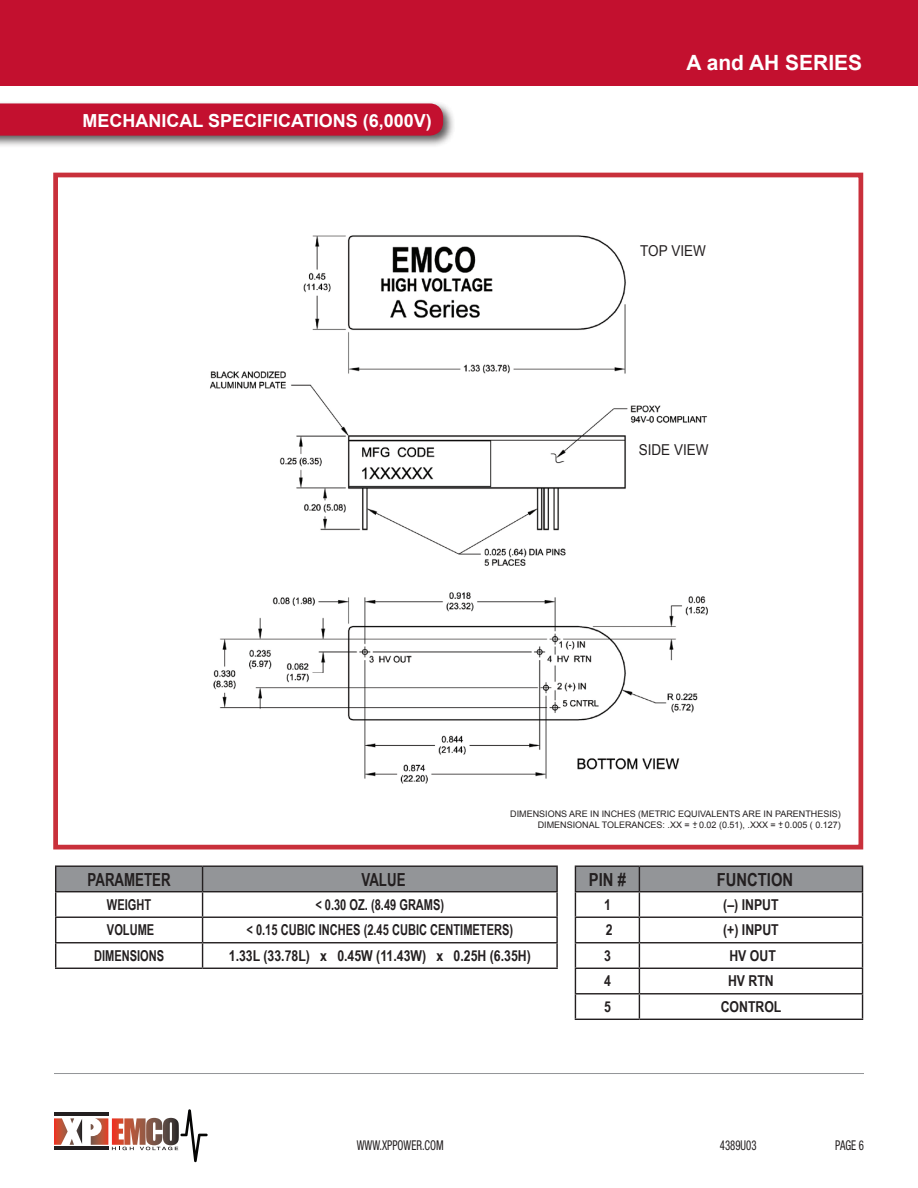
<style>
.page{position:relative;width:918px;height:1188px;background:#fff}
.page>*{position:absolute;margin:0;border:0;box-sizing:border-box;transform-origin:0 0}
.t1{font:700 21px "Arial";color:#fff}
.t2{font:700 18px "Arial";color:#fff}
.t3{font:700 18px "Arial Narrow";color:#231f20;scale:.9 1}
.t4{font:700 18px "Arial Narrow";color:#231f20}
.t5{font:700 15px "Arial Narrow";color:#231f20;scale:.9 1}
.t6{font:700 15px "Arial Narrow";color:#231f20}
.t7{font:15px "Arial";color:#231f20;scale:.9 1}
.t8{font:condensed 13.5px "Helvetica Neue";color:#231f20;scale:.8 1}
.t9{font:9px "Arial";color:#231f20}
</style>
<div class="page">
<hr style="left:54px;top:1073px;width:810px;height:1px;background:#939598">
<svg style="left:82px;top:1119px;width:9px;height:26px"></svg>
<hr style="left:54px;top:1113px;width:54px;height:3px;background:#231f20">
<svg style="left:54px;top:1118px;width:28px;height:27px"></svg>
<svg style="left:91px;top:1109px;width:117px;height:53px"></svg>
<hr style="left:54px;top:1147px;width:54px;height:3px;background:#231f20">
<div style="left:0;top:0;width:918px;height:86px;background:#c3102f"></div>
<hr style="left:556px;top:867px;width:2px;height:24px;background:#231f20">
<hr style="left:203px;top:891px;width:355px;height:1px;background:#231f20">
<hr style="left:556px;top:892px;width:2px;height:25px;background:#231f20">
<hr style="left:203px;top:917px;width:355px;height:1px;background:#231f20">
<hr style="left:556px;top:918px;width:2px;height:24px;background:#231f20">
<hr style="left:203px;top:942px;width:355px;height:1px;background:#231f20">
<svg style="left:55px;top:867px;width:502px;height:101px"></svg>
<hr style="left:556px;top:943px;width:2px;height:25px;background:#231f20">
<hr style="left:55px;top:968px;width:148px;height:1px;background:#231f20">
<hr style="left:203px;top:968px;width:355px;height:1px;background:#231f20">
<hr style="left:55px;top:866px;width:148px;height:1px;background:#231f20">
<hr style="left:203px;top:866px;width:355px;height:1px;background:#231f20">
<img style="left:210px;top:235px;width:498px;height:549px">
<div style="left:0;top:100px;width:456px;height:49px;background:#231f20;opacity:.74"></div>
<div style="left:0;top:103px;width:443px;height:33px;background:#c3102f"></div>
<div style="left:53px;top:173px;width:810px;height:676px;border:5px solid #c9303b"></div>
<svg style="left:575px;top:867px;width:288px;height:152px"></svg>
<hr style="left:575px;top:1019px;width:64px;height:1px;background:#231f20">
<hr style="left:639px;top:1019px;width:224px;height:1px;background:#231f20">
<hr style="left:575px;top:866px;width:64px;height:1px;background:#231f20">
<hr style="left:639px;top:866px;width:224px;height:1px;background:#231f20">
<p class="t2" style="left:82px;top:108px;width:351px">MECHANICAL SPECIFICATIONS (6,000V)</p>
<p class="t1" style="left:686px;top:49px;width:177px">A and AH SERIES</p>
<p class="t7" style="left:640px;top:241px;width:74px">TOP VIEW</p>
<p class="t7" style="left:639px;top:440px;width:79px">SIDE VIEW</p>
<p class="t9" style="left:510px;top:808px;width:332px">DIMENSIONS ARE IN INCHES (METRIC EQUIVALENTS ARE IN PARENTHESIS)</p>
<p class="t9" style="left:538px;top:819px;width:305px">DIMENSIONAL TOLERANCES: .XX = +- 0.02 (0.51), .XXX = +- 0.005 ( 0.127)</p>
<p class="t3" style="left:88px;top:866px;width:94px">PARAMETER</p>
<p class="t3" style="left:362px;top:866px;width:50px">VALUE</p>
<p class="t5" style="left:107px;top:893px;width:51px">WEIGHT</p>
<p class="t5" style="left:315px;top:893px;width:145px">&lt; 0.30 OZ. (8.49 GRAMS)</p>
<p class="t5" style="left:107px;top:919px;width:54px">VOLUME</p>
<p class="t5" style="left:247px;top:919px;width:298px">&lt; 0.15 CUBIC INCHES (2.45 CUBIC CENTIMETERS)</p>
<p class="t5" style="left:94px;top:944px;width:79px">DIMENSIONS</p>
<p class="t6" style="left:229px;top:944px;width:304px">1.33L (33.78L) x 0.45W (11.43W) x 0.25H (6.35H)</p>
<p class="t4" style="left:589px;top:866px;width:38px">PIN #</p>
<p class="t4" style="left:717px;top:866px;width:78px">FUNCTION</p>
<p class="t6" style="left:604px;top:893px;width:8px">1</p>
<p class="t6" style="left:723px;top:893px;width:57px">(–) INPUT</p>
<p class="t6" style="left:606px;top:919px;width:8px">2</p>
<p class="t6" style="left:723px;top:919px;width:57px">(+) INPUT</p>
<p class="t6" style="left:604px;top:944px;width:8px">3</p>
<p class="t6" style="left:729px;top:944px;width:48px">HV OUT</p>
<p class="t6" style="left:604px;top:970px;width:8px">4</p>
<p class="t6" style="left:728px;top:970px;width:47px">HV RTN</p>
<p class="t6" style="left:604px;top:995px;width:8px">5</p>
<p class="t6" style="left:721px;top:995px;width:62px">CONTROL</p>
<h3 class="t8" style="left:357px;top:1138px;width:110px">WWW.XPPOWER.COM</h3>
<h3 class="t8" style="left:720px;top:1138px;width:47px">4389U03</h3>
<h3 class="t8" style="left:835px;top:1138px;width:37px">PAGE 6</h3>
</div>
